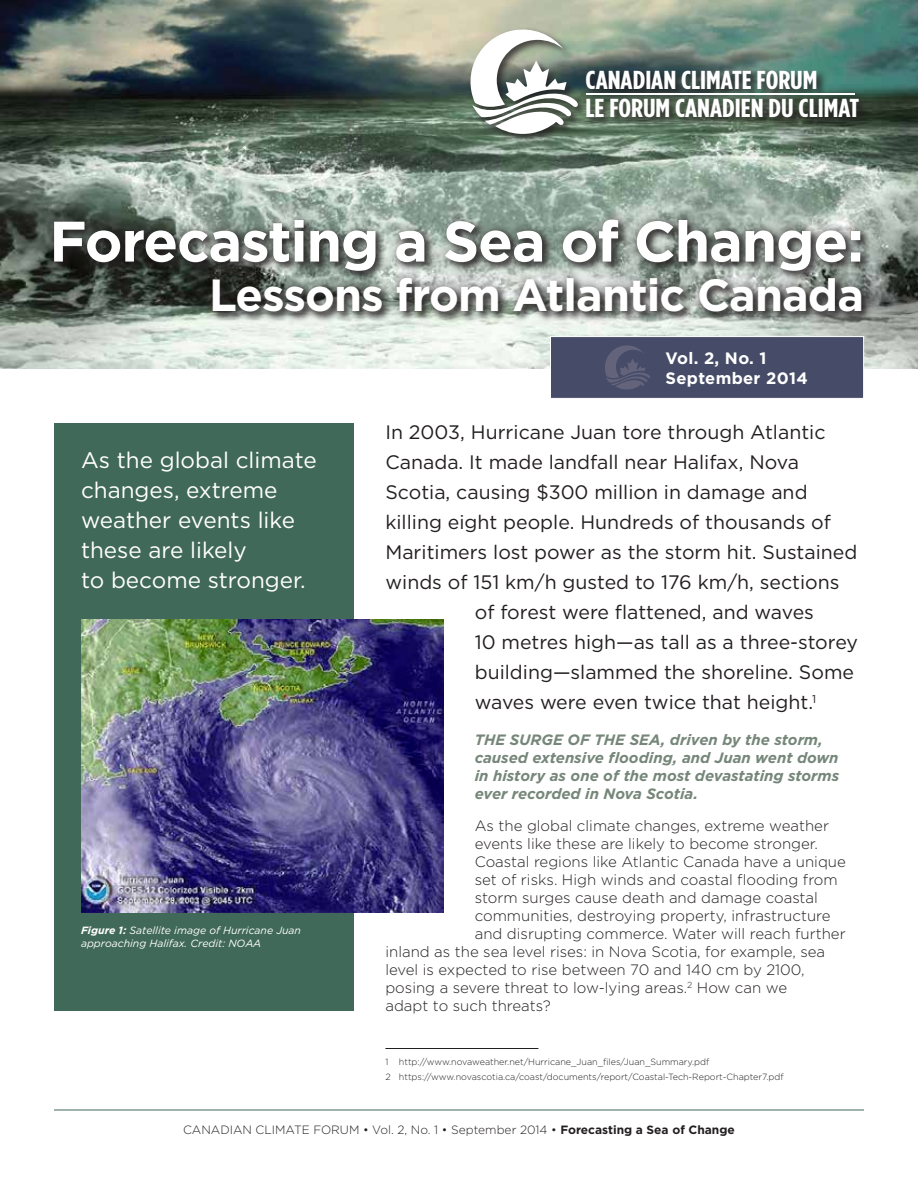
<style>
.page{position:relative;width:918px;height:1188px;background:#fff}
.page>*{position:absolute;margin:0;border:0;box-sizing:border-box;transform-origin:0 0}
.t1{font:700 57px "Gotham HTF";letter-spacing:-.02em;color:#fff}
.t2{font:700 45px "Gotham HTF";letter-spacing:-.02em;color:#fff}
.t3{font:700 25.95px/28px "Gotham Condensed";color:#fff;scale:1.16 1}
.t4{font:22.5px/30px "Gotham HTF";color:#fff}
.t5{font:19.5px "Gotham HTF";color:#231f20}
.t6{font:700 16.5px/19.5px "Gotham HTF";letter-spacing:.02em;color:#fff}
.t7{font:300 15px "Gotham HTF";color:#231f20}
.t8{font:italic 700 15px/18px "Gotham HTF";color:#76877a}
.t9{font:300 12px "Gotham HTF";color:#231f20}
.t10{font:italic 10.5px/13.5px "Gotham HTF";color:#fff}
.t11{font:300 9px/15px "Gotham HTF";color:#231f20}
.s1{font-weight:700}
</style>
<div class="page">
<hr style="left:54px;top:1110px;width:810px;height:1px;background:#416959">
<div style="left:54px;top:423px;width:300px;height:588px;background:#416959"></div>
<img style="left:0;top:0;width:918px;height:368px">
<div style="left:468px;top:27px;width:402px;height:118px;background:#231f20;opacity:.75"></div>
<svg style="left:466px;top:27px;width:113px;height:108px"></svg>
<hr style="left:586px;top:93px;width:269px;height:2px;background:#fff">
<div style="left:550px;top:336px;width:314px;height:63px;background:#464c68;border:1px solid #fff"></div>
<hr style="left:385px;top:1048px;width:153px;height:1px;background:#231f20">
<div style="left:52px;top:217px;width:820px;height:106px;background:#231f20;opacity:.75"></div>
<div style="left:45px;top:210px;width:826px;height:111px;background:#231f20;opacity:.5"></div>
<svg style="left:605px;top:345px;width:45px;height:45px"></svg>
<img style="left:81px;top:619px;width:362px;height:294px">
<h3 class="t3" style="left:586px;top:65px;width:238px">CANADIAN CLIMATE FORUM<br>LE FORUM CANADIEN DU CLIMAT</h3>
<h1 class="t1" style="left:49px;top:208px;width:816px">Forecasting a Sea of Change:</h1>
<h2 class="t2" style="left:209px;top:269px;width:657px">Lessons from Atlantic Canada</h2>
<h3 class="t4" style="left:81px;top:444px;width:237px">As the global climate changes, extreme weather events like these are likely<br>to become stronger.</h3>
<p class="t10" style="left:81px;top:923px;width:222px"><span class="s1">Figure 1:</span> Satellite image of Hurricane Juan approaching Halifax. Credit: NOAA</p>
<p class="t6" style="left:666px;top:348px;width:144px">Vol. 2, No. 1<br>September 2014</p>
<h3 class="t5" style="left:385px;top:422px;width:442px">In 2003, Hurricane Juan tore through Atlantic</h3>
<h3 class="t5" style="left:385px;top:452px;width:415px">Canada. It made landfall near Halifax, Nova</h3>
<h3 class="t5" style="left:385px;top:482px;width:424px">Scotia, causing $300 million in damage and</h3>
<h3 class="t5" style="left:385px;top:512px;width:447px">killing eight people. Hundreds of thousands of</h3>
<h3 class="t5" style="left:385px;top:542px;width:473px">Maritimers lost power as the storm hit. Sustained</h3>
<h3 class="t5" style="left:385px;top:572px;width:456px">winds of 151 km/h gusted to 176 km/h, sections</h3>
<h3 class="t5" style="left:475px;top:602px;width:341px">of forest were flattened, and waves</h3>
<h3 class="t5" style="left:475px;top:632px;width:385px">10 metres high—as tall as a three-storey</h3>
<h3 class="t5" style="left:475px;top:662px;width:381px">building—slammed the shoreline. Some</h3>
<h3 class="t5" style="left:475px;top:692px;width:343px">waves were even twice that height.<sup>1</sup></h3>
<p class="t8" style="left:475px;top:731px;width:366px">The surge of the sea, driven by the storm, caused extensive flooding, and Juan went down in history as one of the most devastating storms ever recorded in Nova Scotia.</p>
<p class="t7" style="left:475px;top:817px;width:356px">As the global climate changes, extreme weather</p>
<p class="t7" style="left:475px;top:835px;width:345px">events like these are likely to become stronger.</p>
<p class="t7" style="left:475px;top:853px;width:373px">Coastal regions like Atlantic Canada have a unique</p>
<p class="t7" style="left:475px;top:871px;width:365px">set of risks. High winds and coastal flooding from</p>
<p class="t7" style="left:475px;top:889px;width:345px">storm surges cause death and damage coastal</p>
<p class="t7" style="left:475px;top:907px;width:357px">communities, destroying property, infrastructure</p>
<p class="t7" style="left:475px;top:925px;width:372px">and disrupting commerce. Water will reach further</p>
<p class="t7" style="left:385px;top:943px;width:441px">inland as the sea level rises: in Nova Scotia, for example, sea</p>
<p class="t7" style="left:385px;top:961px;width:421px">level is expected to rise between 70 and 140 cm by 2100,</p>
<p class="t7" style="left:385px;top:979px;width:403px">posing a severe threat to low-lying areas.<sup>2</sup> How can we</p>
<p class="t7" style="left:385px;top:997px;width:167px">adapt to such threats?</p>
<p class="t11" style="left:385px;top:1054px;width:400px">1 http://www.novaweather.net/Hurricane_Juan_files/Juan_Summary.pdf<br>2 https://www.novascotia.ca/coast/documents/report/Coastal-Tech-Report-Chapter7.pdf</p>
<p class="t9" style="left:183px;top:1123px;width:553px">CANADIAN CLIMATE FORUM • Vol. 2, No. 1 • September 2014 • <span class="s1">Forecasting a Sea of Change</span></p>
</div>
